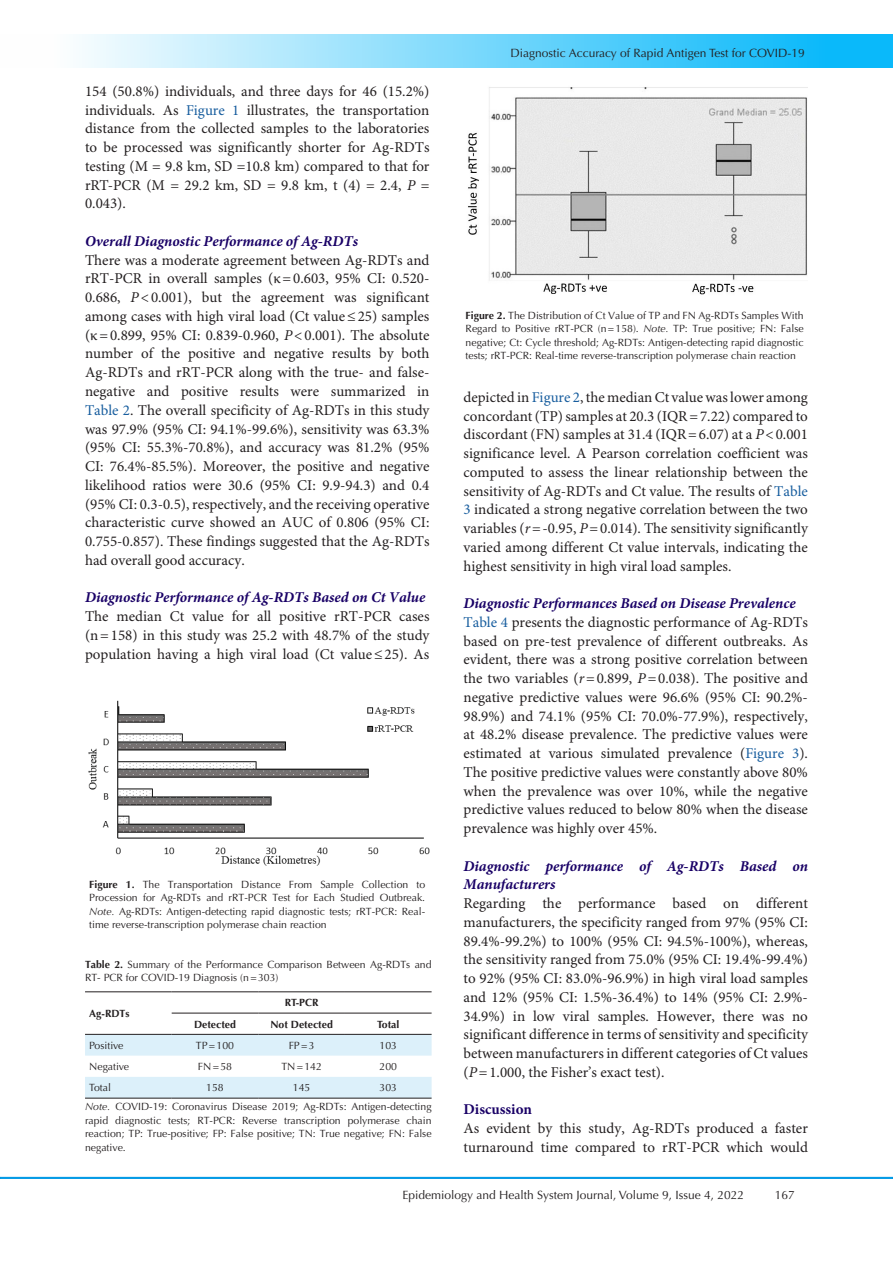
<style>
.page{position:relative;width:893px;height:1263px;background:#fff}
.page>*{position:absolute;margin:0;border:0;box-sizing:border-box;transform-origin:0 0}
.t1{font:15px/18.8px "Minion Pro";color:#231f20;text-align:justify}
.t2{font:italic 700 15px/18.8px "Minion Pro";color:#190066}
.t3{font:700 15px "Minion Pro";color:#190066}
.t4{font:12px "Optima LT Std";color:#231f20}
.t5{font:10.5px/13.5px "Optima LT Std";color:#231f20;text-align:justify}
.t6{font:700 10.5px "Optima LT Std";color:#231f20}
.s1{color:#175d9e}
.s2{font-style:italic}
.s3{font-weight:700}
</style>
<div class="page">
<hr style="left:0;top:1177px;width:893px;height:2px;background:#0099e5">
<div style="left:0;top:35px;width:892px;height:33px;background:linear-gradient(to right,#fff,#00b4f9)"></div>
<svg style="left:85px;top:1035px;width:347px;height:63px"></svg>
<hr style="left:85px;top:991px;width:87px;height:1px;background:#231f20">
<hr style="left:172px;top:991px;width:86px;height:1px;background:#231f20">
<hr style="left:258px;top:991px;width:87px;height:1px;background:#231f20">
<hr style="left:345px;top:991px;width:87px;height:1px;background:#231f20">
<hr style="left:172px;top:1013px;width:86px;height:1px;background:#231f20">
<hr style="left:258px;top:1013px;width:87px;height:1px;background:#231f20">
<hr style="left:345px;top:1013px;width:87px;height:1px;background:#231f20">
<hr style="left:85px;top:1034px;width:87px;height:1px;background:#231f20">
<hr style="left:172px;top:1034px;width:86px;height:1px;background:#231f20">
<hr style="left:258px;top:1034px;width:87px;height:1px;background:#231f20">
<hr style="left:345px;top:1034px;width:87px;height:1px;background:#231f20">
<hr style="left:85px;top:1098px;width:87px;height:1px;background:#231f20">
<hr style="left:172px;top:1098px;width:86px;height:1px;background:#231f20">
<hr style="left:258px;top:1098px;width:87px;height:1px;background:#231f20">
<hr style="left:345px;top:1098px;width:87px;height:1px;background:#231f20">
<img style="left:88px;top:700px;width:342px;height:166px">
<img style="left:468px;top:87px;width:340px;height:208px">
<p class="t1" style="left:85px;top:82px;width:346px">154 (50.8%) individuals, and three days for 46 (15.2%) individuals. As <span class="s1">Figure 1</span> illustrates, the transportation distance from the collected samples to the laboratories to be processed was significantly shorter for Ag-RDTs testing (M = 9.8 km, SD =10.8 km) compared to that for rRT-PCR (M = 29.2 km, SD = 9.8 km, t (4) = 2.4, <span class="s2">P</span> = 0.043).</p>
<p class="t2" style="left:85px;top:232px;width:275px">Overall Diagnostic Performance of Ag-RDTs</p>
<p class="t1" style="left:85px;top:251px;width:346px">There was a moderate agreement between Ag-RDTs and rRT-PCR in overall samples (κ=0.603, 95% CI: 0.520- 0.686, <span class="s2">P</span>&lt;0.001), but the agreement was significant among cases with high viral load (Ct value≤25) samples (κ=0.899, 95% CI: 0.839-0.960, <span class="s2">P</span>&lt;0.001). The absolute number of the positive and negative results by both Ag-RDTs and rRT-PCR along with the true- and false&shy;negative and positive results were summarized in <span class="s1">Table 2</span>. The overall specificity of Ag-RDTs in this study was 97.9% (95% CI: 94.1%-99.6%), sensitivity was 63.3% (95% CI: 55.3%-70.8%), and accuracy was 81.2% (95% CI: 76.4%-85.5%). Moreover, the positive and negative likelihood ratios were 30.6 (95% CI: 9.9-94.3) and 0.4 (95% CI: 0.3-0.5), respectively, and the receiving operative characteristic curve showed an AUC of 0.806 (95% CI:<br>0.755-0.857). These findings suggested that the Ag-RDTs had overall good accuracy.</p>
<p class="t2" style="left:85px;top:588px;width:342px">Diagnostic Performance of Ag-RDTs Based on Ct Value</p>
<p class="t1" style="left:85px;top:607px;width:346px">The median Ct value for all positive rRT-PCR cases (n=158) in this study was 25.2 with 48.7% of the study population having a high viral load (Ct value≤25). As</p>
<p class="t5" style="left:89px;top:878px;width:337px"><span class="s3">Figure 1.</span> The Transportation Distance From Sample Collection to Procession for Ag-RDTs and rRT-PCR Test for Each Studied Outbreak.<br><span class="s2">Note.</span> Ag-RDTs: Antigen-detecting rapid diagnostic tests; rRT-PCR: Real&shy;time reverse-transcription polymerase chain reaction</p>
<p class="t5" style="left:85px;top:957px;width:348px"><span class="s3">Table 2.</span> Summary of the Performance Comparison Between Ag-RDTs and<br>RT- PCR for COVID-19 Diagnosis (n=303)</p>
<p class="t6" style="left:89px;top:1007px;width:42px">Ag-RDTs</p>
<p class="t6" style="left:285px;top:997px;width:35px">RT-PCR</p>
<p class="t6" style="left:194px;top:1018px;width:43px">Detected</p>
<p class="t6" style="left:270px;top:1018px;width:64px">Not Detected</p>
<p class="t6" style="left:377px;top:1018px;width:24px">Total</p>
<p class="t5" style="left:89px;top:1039px;width:36px">Positive</p>
<p class="t5" style="left:196px;top:1039px;width:40px">TP=100</p>
<p class="t5" style="left:289px;top:1039px;width:27px">FP=3</p>
<p class="t5" style="left:380px;top:1039px;width:19px">103</p>
<p class="t5" style="left:89px;top:1060px;width:41px">Negative</p>
<p class="t5" style="left:198px;top:1060px;width:36px">FN=58</p>
<p class="t5" style="left:281px;top:1060px;width:42px">TN=142</p>
<p class="t5" style="left:380px;top:1060px;width:19px">200</p>
<p class="t5" style="left:89px;top:1081px;width:23px">Total</p>
<p class="t5" style="left:206px;top:1081px;width:19px">158</p>
<p class="t5" style="left:293px;top:1081px;width:19px">145</p>
<p class="t5" style="left:380px;top:1081px;width:19px">303</p>
<p class="t5" style="left:85px;top:1100px;width:348px"><span class="s2">Note.</span> COVID-19: Coronavirus Disease 2019; Ag-RDTs: Antigen-detecting rapid diagnostic tests; RT-PCR: Reverse transcription polymerase chain reaction; TP: True-positive; FP: False positive; TN: True negative; FN: False negative.</p>
<p class="t4" style="left:510px;top:46px;width:296px">Diagnostic Accuracy of Rapid Antigen Test for COVID-19</p>
<p class="t5" style="left:466px;top:309px;width:340px"><span class="s3">Figure 2.</span> The Distribution of Ct Value of TP and FN Ag-RDTs Samples With Regard to Positive rRT-PCR (n=158). <span class="s2">Note.</span> TP: True positive; FN: False negative; Ct: Cycle threshold; Ag-RDTs: Antigen-detecting rapid diagnostic tests; rRT-PCR: Real-time reverse-transcription polymerase chain reaction</p>
<p class="t1" style="left:463px;top:388px;width:346px">depicted in <span class="s1">Figure 2</span>, the median Ct value was lower among concordant (TP) samples at 20.3 (IQR=7.22) compared to discordant (FN) samples at 31.4 (IQR=6.07) at a <span class="s2">P</span>&lt;0.001 significance level. A Pearson correlation coefficient was computed to assess the linear relationship between the sensitivity of Ag-RDTs and Ct value. The results of <span class="s1">Table 3</span> indicated a strong negative correlation between the two variables (<span class="s2">r</span>=-0.95, <span class="s2">P</span>=0.014). The sensitivity significantly varied among different Ct value intervals, indicating the highest sensitivity in high viral load samples.</p>
<p class="t2" style="left:463px;top:594px;width:334px">Diagnostic Performances Based on Disease Prevalence</p>
<p class="t1" style="left:463px;top:613px;width:346px"><span class="s1">Table 4</span> presents the diagnostic performance of Ag-RDTs based on pre-test prevalence of different outbreaks. As evident, there was a strong positive correlation between the two variables (<span class="s2">r</span>=0.899, <span class="s2">P</span>=0.038). The positive and negative predictive values were 96.6% (95% CI: 90.2%- 98.9%) and 74.1% (95% CI: 70.0%-77.9%), respectively, at 48.2% disease prevalence. The predictive values were estimated at various simulated prevalence (<span class="s1">Figure 3</span>).<br>The positive predictive values were constantly above 80% when the prevalence was over 10%, while the negative predictive values reduced to below 80% when the disease prevalence was highly over 45%.</p>
<p class="t2" style="left:463px;top:856px;width:346px">Diagnostic performance of Ag-RDTs Based on<br>Manufacturers</p>
<p class="t1" style="left:463px;top:895px;width:346px">Regarding the performance based on different manufacturers, the specificity ranged from 97% (95% CI:<br>89.4%-99.2%) to 100% (95% CI: 94.5%-100%), whereas, the sensitivity ranged from 75.0% (95% CI: 19.4%-99.4%) to 92% (95% CI: 83.0%-96.9%) in high viral load samples and 12% (95% CI: 1.5%-36.4%) to 14% (95% CI: 2.9%- 34.9%) in low viral samples. However, there was no significant difference in terms of sensitivity and specificity between manufacturers in different categories of Ct values (<span class="s2">P</span>=1.000, the Fisher’s exact test).</p>
<p class="t3" style="left:463px;top:1099px;width:70px">Discussion</p>
<p class="t1" style="left:463px;top:1120px;width:346px">As evident by this study, Ag-RDTs produced a faster turnaround time compared to rRT-PCR which would</p>
<p class="t4" style="left:403px;top:1188px;width:343px">Epidemiology and Health System Journal, Volume 9, Issue 4, 2022</p>
<p class="t4" style="left:775px;top:1188px;width:22px">167</p>
</div>
